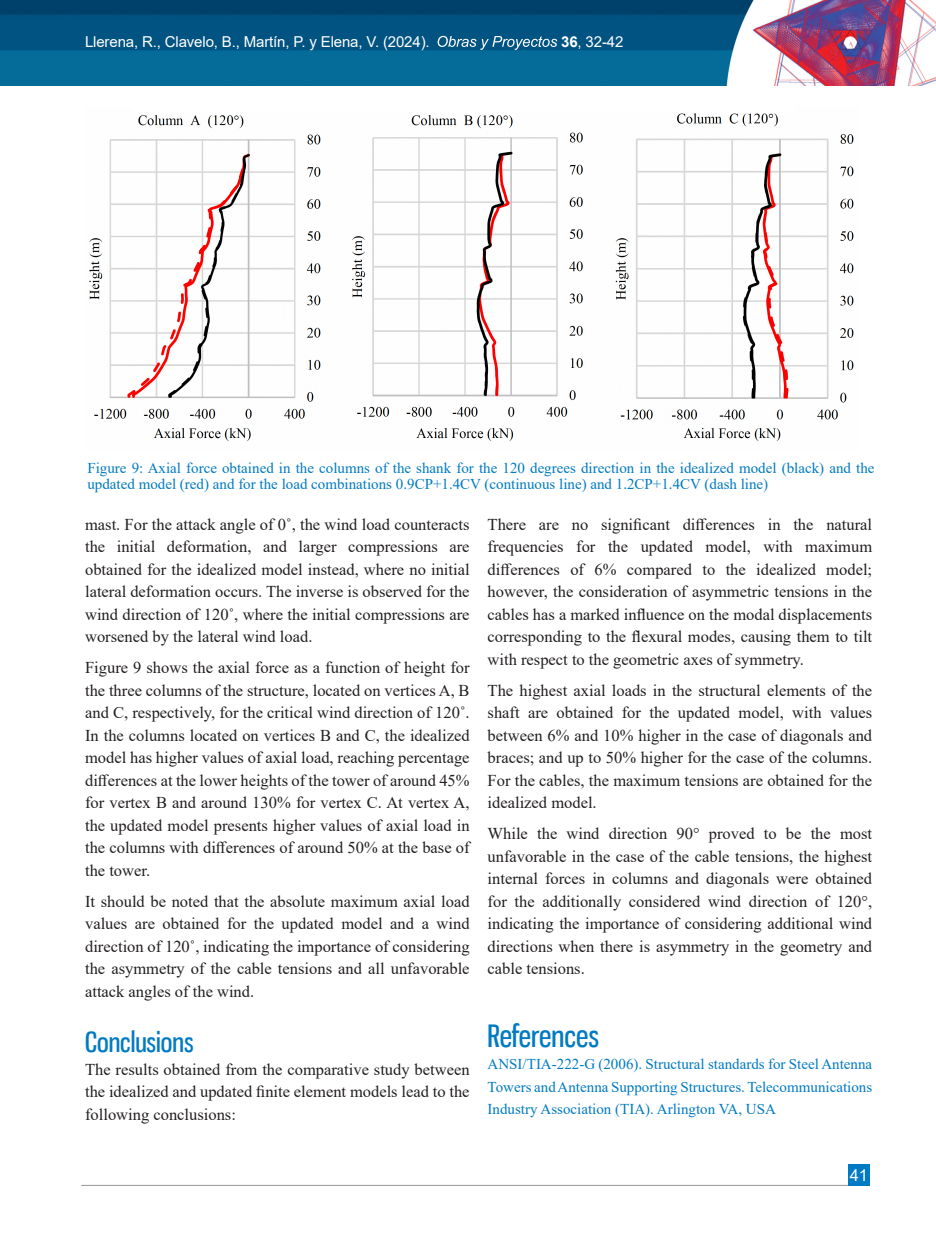
<style>
.page{position:relative;width:936px;height:1234px;background:#fff}
.page>*{position:absolute;margin:0;border:0;box-sizing:border-box;transform-origin:0 0}
.t1{font:30px "Gnuolane Free";color:#007ac2}
.Heading_2{font:27px "Gnuolane Free";color:#007ac2}
.t2{font:16.5px/22.5px "Times New Roman";color:#231f20;text-align:justify}
.t3{font:16.5px "Arial";color:#fff}
.t4{font:15px/22.5px "Times New Roman";color:#007ac2;text-align:justify}
.t5{font:15px "Arial";letter-spacing:-.01em;color:#fff}
.s1{font-weight:700}
</style>
<div class="page">
<img style="left:0;top:0;width:935px;height:85px">
<hr style="left:81px;top:1184px;width:788px;height:1px;background:#939598">
<div style="left:848px;top:1164px;width:21px;height:21px;background:#007ac2"></div>
<svg style="left:437px;top:36px;width:120px;height:14px;background:#39799d"></svg>
<img style="left:89px;top:113px;width:765px;height:329px">
<p class="t5" style="left:85px;top:31px;width:346px">Llerena, R., Clavelo, B., Martín, P. y Elena, V. (2024).</p>
<p class="t5" style="left:561px;top:31px;width:64px"><span class="s1">36</span>, 32-42</p>
<p class="t4" style="left:87px;top:459px;width:788px;line-height:16.5px">Figure 9: Axial force obtained in the columns of the shank for the 120 degrees direction in the idealized model (black) and the updated model (red) and for the load combinations 0.9CP+1.4CV (continuous line) and 1.2CP+1.4CV (dash line)</p>
<p class="t2" style="left:85px;top:512px;width:386px">mast. For the attack angle of 0˚, the wind load counteracts the initial deformation, and larger compressions are obtained for the idealized model instead, where no initial lateral deformation occurs. The inverse is observed for the wind direction of 120˚, where the initial compressions are worsened by the lateral wind load.</p>
<p class="t2" style="left:85px;top:655px;width:386px">Figure 9 shows the axial force as a function of height for the three columns of the structure, located on vertices A, B and C, respectively, for the critical wind direction of 120˚.<br>In the columns located on vertices B and C, the idealized model has higher values of axial load, reaching percentage differences at the lower heights of the tower of around 45% for vertex B and around 130% for vertex C. At vertex A, the updated model presents higher values of axial load in the columns with differences of around 50% at the base of the tower.</p>
<p class="t2" style="left:85px;top:889px;width:386px">It should be noted that the absolute maximum axial load values are obtained for the updated model and a wind direction of 120˚, indicating the importance of considering the asymmetry of the cable tensions and all unfavorable attack angles of the wind.</p>
<p class="Heading_2" style="left:85px;top:1025px;width:110px">Conclusions</p>
<p class="t2" style="left:85px;top:1056px;width:386px">The results obtained from the comparative study between the idealized and updated finite element models lead to the following conclusions:</p>
<p class="t2" style="left:487px;top:512px;width:386px">There are no significant differences in the natural frequencies for the updated model, with maximum differences of 6% compared to the idealized model; however, the consideration of asymmetric tensions in the cables has a marked influence on the modal displacements corresponding to the flexural modes, causing them to tilt with respect to the geometric axes of symmetry.</p>
<p class="t2" style="left:487px;top:678px;width:386px">The highest axial loads in the structural elements of the shaft are obtained for the updated model, with values between 6% and 10% higher in the case of diagonals and braces; and up to 50% higher for the case of the columns.<br>For the cables, the maximum tensions are obtained for the idealized model.</p>
<p class="t2" style="left:487px;top:821px;width:386px">While the wind direction 90° proved to be the most unfavorable in the case of the cable tensions, the highest internal forces in columns and diagonals were obtained for the additionally considered wind direction of 120°, indicating the importance of considering additional wind directions when there is asymmetry in the geometry and cable tensions.</p>
<p class="t1" style="left:487px;top:1017px;width:113px">References</p>
<p class="t4" style="left:487px;top:1051px;width:386px">ANSI/TIA-222-G (2006). Structural standards for Steel Antenna Towers and Antenna Supporting Structures. Telecommunications Industry Association (TIA). Arlington VA, USA</p>
<p class="t3" style="left:849px;top:1163px;width:20px">41</p>
</div>
